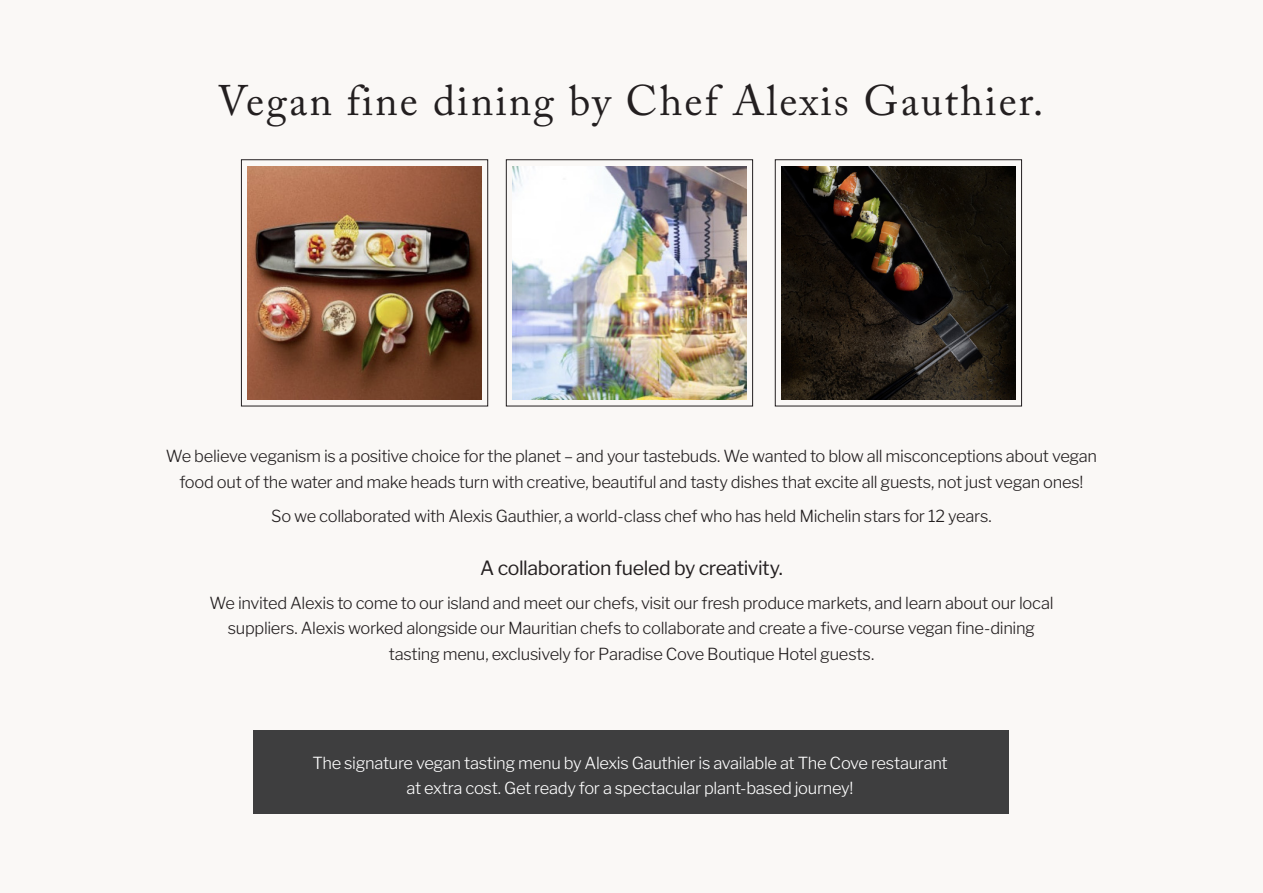
<style>
.page{position:relative;width:1263px;height:893px;background:#faf8f6}
.page>*{position:absolute;margin:0;border:0;box-sizing:border-box;transform-origin:0 0}
.t1{font:42.45px "Adobe Caslon Pro";letter-spacing:.05em;color:#231f20}
.t2{font:19.5px "Libre Franklin";letter-spacing:-.02em;color:#231f20}
.t3{font:300 16.5px/25.5px "Libre Franklin";letter-spacing:-.02em;color:#231f20;text-align:center}
.t4{font:300 16.5px/25.5px "Libre Franklin";letter-spacing:-.02em;color:#fff;text-align:center}
</style>
<div class="page">
<div style="left:506px;top:160px;width:247px;height:246px;border:1px solid #231f20"></div>
<div style="left:241px;top:160px;width:247px;height:246px;border:1px solid #231f20"></div>
<div style="left:775px;top:160px;width:247px;height:246px;border:1px solid #231f20"></div>
<img style="left:513px;top:166px;width:233px;height:234px">
<img style="left:248px;top:166px;width:233px;height:234px">
<img style="left:782px;top:166px;width:233px;height:234px">
<div style="left:254px;top:730px;width:755px;height:84px;background:#3e3e3f"></div>
<h1 class="t1" style="left:218px;top:75px;width:828px">Vegan fine dining by Chef Alexis Gauthier.</h1>
<p class="t3" style="left:166px;top:444px;width:933px">We believe veganism is a positive choice for the planet – and your tastebuds. We wanted to blow all misconceptions about vegan food out of the water and make heads turn with creative, beautiful and tasty dishes that excite all guests, not just vegan ones!</p>
<p class="t3" style="left:271px;top:503px;width:722px">So we collaborated with Alexis Gauthier, a world-class chef who has held Michelin stars for 12 years.</p>
<p class="t2" style="left:480px;top:556px;width:304px">A collaboration fueled by creativity.</p>
<p class="t3" style="left:209px;top:590px;width:845px">We invited Alexis to come to our island and meet our chefs, visit our fresh produce markets, and learn about our local suppliers. Alexis worked alongside our Mauritian chefs to collaborate and create a five-course vegan fine-dining tasting menu, exclusively for Paradise Cove Boutique Hotel guests.</p>
<p class="t4" style="left:312px;top:750px;width:637px">The signature vegan tasting menu by Alexis Gauthier is available at The Cove restaurant at extra cost. Get ready for a spectacular plant-based journey!</p>
</div>
